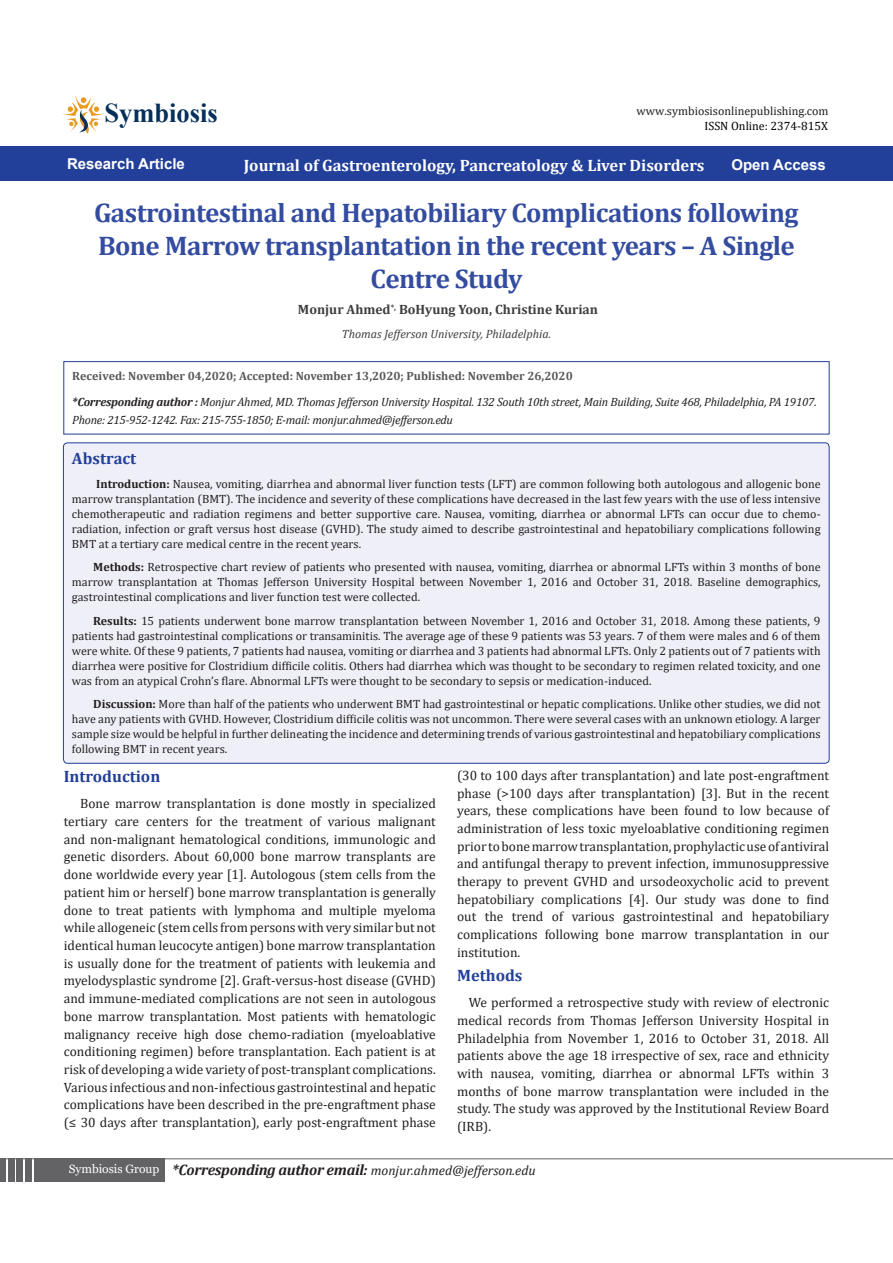
<style>
.page{position:relative;width:893px;height:1263px;background:#fff}
.page>*{position:absolute;margin:0;border:0;box-sizing:border-box;transform-origin:0 0}
.t1{font:700 27.3px "Times New Roman";color:#05305b}
.t2{font:700 27px/33px "Cambria";letter-spacing:-.02em;color:#334ca0;text-align:center}
.Default{font:700 16.5px "Cambria";color:#fff}
.List_Paragraph{font:700 16.5px "Cambria";color:#223f99}
.t3{font:italic 700 15.15px "Cambria";letter-spacing:-.02em;color:#231f20}
.Default-2{font:700 15px "Arial";color:#fff}
.t4{font:13.5px/17.7px "Cambria";color:#231f20;text-align:justify}
.t5{font:700 13.5px "Cambria";color:#3e3e3f}
.t6{font:12px/15px "Cambria";color:#231f20;text-align:justify}
.Pa8{font:italic 12px/18px "Cambria";letter-spacing:-.02em;color:#231f20}
.Pa8-2{font:700 12px "Cambria";color:#57585a}
.t7{font:italic 12px "Cambria";color:#3e3e3f}
.Pa0{font:12px "Cambria";color:#221e1f}
.Default-3{font:12px "Cambria";color:#000}
.s1{font-weight:700}
.s2{font-family:"Georgia";font-weight:400;font-style:normal;font-size:12px;color:#fff}
.s3{font-weight:400;font-size:13.5px}
</style>
<div class="page">
<hr style="left:0;top:1158px;width:893px;height:1px;background:#636366">
<div style="left:34px;top:1159px;width:130px;height:23px;background:#636366"></div>
<div style="left:25px;top:1159px;width:7px;height:23px;background:#636366"></div>
<div style="left:17px;top:1159px;width:6px;height:23px;background:#636366"></div>
<div style="left:8px;top:1159px;width:6px;height:23px;background:#636366"></div>
<div style="left:0;top:1159px;width:6px;height:23px;background:#636366"></div>
<svg style="left:62px;top:95px;width:42px;height:39px"></svg>
<div style="left:0;top:146px;width:893px;height:35px;background:#223f99"></div>
<div style="left:63px;top:443px;width:766px;height:320px;background:#eff0f7;border-radius:4px"></div>
<svg style="left:64px;top:362px;width:765px;height:72px"></svg>
<p class="t1" style="left:105px;top:94px;width:115px">Symbiosis</p>
<p class="Pa0" style="left:637px;top:104px;width:193px">www.symbiosisonlinepublishing.com</p>
<p class="Default-3" style="left:704px;top:119px;width:125px">ISSN Online: 2374-815X</p>
<p class="Default-2" style="left:67px;top:153px;width:119px">Research Article</p>
<p class="Default" style="left:244px;top:153px;width:462px">Journal of Gastroenterology, Pancreatology &amp; Liver Disorders</p>
<p class="Default-2" style="left:731px;top:154px;width:96px">Open Access</p>
<p class="t2" style="left:94px;top:195px;width:706px">Gastrointestinal and Hepatobiliary Complications following<br>Bone Marrow transplantation in the recent years – A Single<br>Centre Study</p>
<p class="t5" style="left:298px;top:300px;width:301px">Monjur Ahmed<sup>*,</sup> BoHyung Yoon, Christine Kurian</p>
<p class="t7" style="left:342px;top:325px;width:211px">Thomas Jefferson University, Philadelphia.</p>
<p class="Pa8-2" style="left:72px;top:367px;width:502px">Received: November 04,2020; Accepted: November 13,2020; Published: November 26,2020</p>
<p class="Pa8" style="left:72px;top:392px;width:746px"><span class="s1">*Corresponding author :</span> Monjur Ahmed, MD. Thomas Jefferson University Hospital. 132 South 10th street, Main Building, Suite 468, Philadelphia, PA 19107.<br>Phone: 215-952-1242. Fax: 215-755-1850; E-mail: monjur.ahmed@jefferson.edu</p>
<p class="List_Paragraph" style="left:72px;top:447px;width:66px">Abstract</p>
<p class="t6" style="left:72px;top:476px;width:750px;text-indent:24px"><span class="s1">Introduction:</span> Nausea, vomiting, diarrhea and abnormal liver function tests (LFT) are common following both autologous and allogenic bone marrow transplantation (BMT). The incidence and severity of these complications have decreased in the last few years with the use of less intensive chemotherapeutic and radiation regimens and better supportive care. Nausea, vomiting, diarrhea or abnormal LFTs can occur due to chemo&shy;radiation, infection or graft versus host disease (GVHD). The study aimed to describe gastrointestinal and hepatobiliary complications following BMT at a tertiary care medical centre in the recent years.</p>
<p class="t6" style="left:72px;top:560px;width:750px;text-indent:21px"><span class="s1">Methods:</span> Retrospective chart review of patients who presented with nausea, vomiting, diarrhea or abnormal LFTs within 3 months of bone marrow transplantation at Thomas Jefferson University Hospital between November 1, 2016 and October 31, 2018. Baseline demographics, gastrointestinal complications and liver function test were collected.</p>
<p class="t6" style="left:72px;top:613px;width:750px;text-indent:21px"><span class="s1">Results:</span> 15 patients underwent bone marrow transplantation between November 1, 2016 and October 31, 2018. Among these patients, 9 patients had gastrointestinal complications or transaminitis. The average age of these 9 patients was 53 years. 7 of them were males and 6 of them were white. Of these 9 patients, 7 patients had nausea, vomiting or diarrhea and 3 patients had abnormal LFTs. Only 2 patients out of 7 patients with diarrhea were positive for Clostridium difficile colitis. Others had diarrhea which was thought to be secondary to regimen related toxicity, and one was from an atypical Crohn’s flare. Abnormal LFTs were thought to be secondary to sepsis or medication-induced.</p>
<p class="t6" style="left:72px;top:697px;width:750px;text-indent:21px"><span class="s1">Discussion:</span> More than half of the patients who underwent BMT had gastrointestinal or hepatic complications. Unlike other studies, we did not have any patients with GVHD. However, Clostridium difficile colitis was not uncommon. There were several cases with an unknown etiology. A larger sample size would be helpful in further delineating the incidence and determining trends of various gastrointestinal and hepatobiliary complications following BMT in recent years.</p>
<p class="List_Paragraph" style="left:64px;top:765px;width:98px">Introduction</p>
<p class="t4" style="left:64px;top:795px;width:374px;text-indent:16px">Bone marrow transplantation is done mostly in specialized tertiary care centers for the treatment of various malignant and non-malignant hematological conditions, immunologic and genetic disorders. About 60,000 bone marrow transplants are done worldwide every year [1]. Autologous (stem cells from the patient him or herself) bone marrow transplantation is generally done to treat patients with lymphoma and multiple myeloma while allogeneic (stem cells from persons with very similar but not identical human leucocyte antigen) bone marrow transplantation is usually done for the treatment of patients with leukemia and myelodysplastic syndrome [2]. Graft-versus-host disease (GVHD) and immune-mediated complications are not seen in autologous bone marrow transplantation. Most patients with hematologic malignancy receive high dose chemo-radiation (myeloablative conditioning regimen) before transplantation. Each patient is at risk of developing a wide variety of post-transplant complications.<br>Various infectious and non-infectious gastrointestinal and hepatic complications have been described in the pre-engraftment phase (≤ 30 days after transplantation), early post-engraftment phase</p>
<p class="t4" style="left:457px;top:766px;width:374px">(30 to 100 days after transplantation) and late post-engraftment phase (&gt;100 days after transplantation) [3]. But in the recent years, these complications have been found to low because of administration of less toxic myeloablative conditioning regimen prior to bone marrow transplantation, prophylactic use of antiviral and antifungal therapy to prevent infection, immunosuppressive therapy to prevent GVHD and ursodeoxycholic acid to prevent hepatobiliary complications [4]. Our study was done to find out the trend of various gastrointestinal and hepatobiliary complications following bone marrow transplantation in our institution.</p>
<p class="List_Paragraph" style="left:457px;top:964px;width:67px">Methods</p>
<p class="t4" style="left:457px;top:994px;width:374px;text-indent:12px">We performed a retrospective study with review of electronic medical records from Thomas Jefferson University Hospital in Philadelphia from November 1, 2016 to October 31, 2018. All patients above the age 18 irrespective of sex, race and ethnicity with nausea, vomiting, diarrhea or abnormal LFTs within 3 months of bone marrow transplantation were included in the study. The study was approved by the Institutional Review Board (IRB).</p>
<p class="t3" style="left:69px;top:1159px;width:468px"><span class="s2">Symbiosis Group</span> *Corresponding author email: <span class="s3">monjur.ahmed@jefferson.edu</span></p>
</div>
